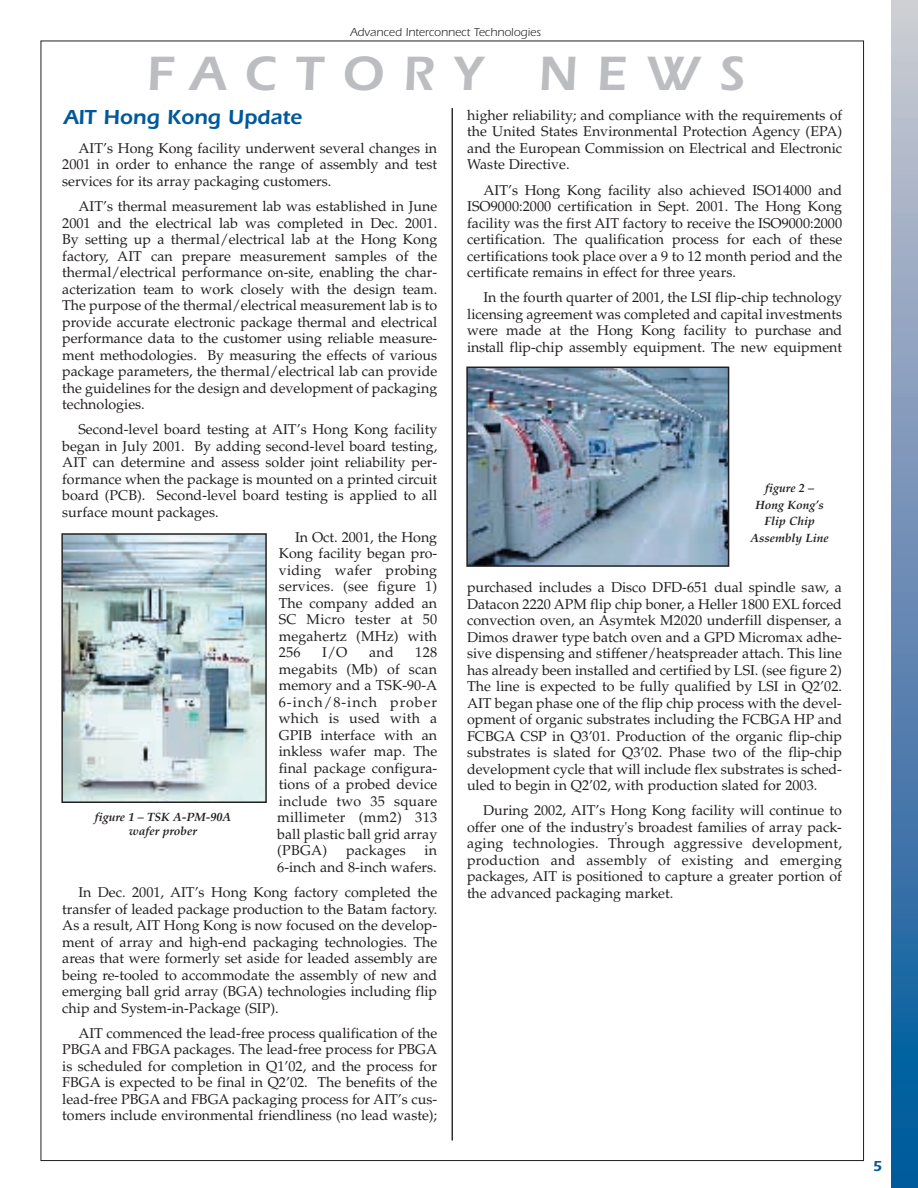
<style>
.page{position:relative;width:918px;height:1188px;background:#fff}
.page>*{position:absolute;margin:0;border:0;box-sizing:border-box;transform-origin:0 0}
.t1{font:600 49.95px "Itc Eras";letter-spacing:.38em;color:#bcbdc0}
.t2{font:600 21px "Itc Eras";color:#00599b}
.t3{font:600 15px "Itc Eras";color:#00599b}
.t4{font:14.25px/16.5px "Palatino";color:#231f20;text-align:justify}
.t5{font:14.25px "Palatino";letter-spacing:.02em;color:#231f20}
.t6{font:italic 700 12px/16.5px "Palatino";color:#231f20;text-align:center}
.t7{font:12px "Itc Eras";color:#231f20}
</style>
<div class="page">
<svg style="left:891px;top:1162px;width:27px;height:26px"></svg>
<hr style="left:891px;top:1157px;width:27px;height:2px;background:#005c9d">
<svg style="left:891px;top:1143px;width:27px;height:11px"></svg>
<hr style="left:891px;top:1138px;width:27px;height:2px;background:#005d9d">
<div style="left:891px;top:1053px;width:27px;height:82px;background:#02609f"></div>
<hr style="left:891px;top:1048px;width:27px;height:2px;background:#0263a1">
<svg style="left:891px;top:1034px;width:27px;height:11px"></svg>
<hr style="left:891px;top:1029px;width:27px;height:2px;background:#0a65a1">
<svg style="left:891px;top:944px;width:27px;height:82px;background:#1968a3"></svg>
<hr style="left:891px;top:939px;width:27px;height:2px;background:#256ca6">
<svg style="left:891px;top:925px;width:27px;height:11px"></svg>
<hr style="left:891px;top:920px;width:27px;height:2px;background:#2f6ca6">
<svg style="left:891px;top:906px;width:27px;height:11px"></svg>
<hr style="left:891px;top:901px;width:27px;height:2px;background:#346ea7">
<div style="left:891px;top:835px;width:27px;height:63px;background:#3c71a9"></div>
<hr style="left:891px;top:830px;width:27px;height:2px;background:#4274aa">
<svg style="left:891px;top:816px;width:27px;height:11px"></svg>
<hr style="left:891px;top:811px;width:27px;height:2px;background:#4476ab">
<svg style="left:891px;top:797px;width:27px;height:11px"></svg>
<hr style="left:891px;top:792px;width:27px;height:2px;background:#4977ab">
<div style="left:891px;top:726px;width:27px;height:63px;background:#507bad"></div>
<hr style="left:891px;top:721px;width:27px;height:2px;background:#557eae">
<svg style="left:891px;top:707px;width:27px;height:11px"></svg>
<hr style="left:891px;top:702px;width:27px;height:2px;background:#587faf">
<svg style="left:891px;top:688px;width:27px;height:11px"></svg>
<hr style="left:891px;top:683px;width:27px;height:2px;background:#5a81b0">
<div style="left:891px;top:617px;width:27px;height:63px;background:#6385b2"></div>
<hr style="left:891px;top:612px;width:27px;height:2px;background:#6788b4">
<svg style="left:891px;top:598px;width:27px;height:11px"></svg>
<hr style="left:891px;top:593px;width:27px;height:2px;background:#6a8ab5">
<svg style="left:891px;top:579px;width:27px;height:11px"></svg>
<hr style="left:891px;top:574px;width:27px;height:2px;background:#6e8cb6">
<div style="left:891px;top:508px;width:27px;height:63px;background:#738fb7"></div>
<hr style="left:891px;top:503px;width:27px;height:2px;background:#7893b9">
<svg style="left:891px;top:489px;width:27px;height:11px"></svg>
<hr style="left:891px;top:484px;width:27px;height:2px;background:#7b94ba">
<svg style="left:891px;top:470px;width:27px;height:11px"></svg>
<hr style="left:891px;top:465px;width:27px;height:2px;background:#7e97bb">
<div style="left:891px;top:380px;width:27px;height:82px;background:#859bbd"></div>
<hr style="left:891px;top:375px;width:27px;height:2px;background:#8da0bf">
<svg style="left:891px;top:361px;width:27px;height:11px"></svg>
<hr style="left:891px;top:356px;width:27px;height:2px;background:#90a3c0">
<div style="left:891px;top:271px;width:27px;height:82px;background:#97a7c2"></div>
<hr style="left:891px;top:266px;width:27px;height:2px;background:#9facc4">
<svg style="left:891px;top:252px;width:27px;height:11px"></svg>
<hr style="left:891px;top:247px;width:27px;height:2px;background:#a2aec5">
<div style="left:891px;top:162px;width:27px;height:82px;background:#abb4c8"></div>
<hr style="left:891px;top:157px;width:27px;height:2px;background:#b2baca">
<svg style="left:891px;top:143px;width:27px;height:11px"></svg>
<hr style="left:891px;top:138px;width:27px;height:2px;background:#b5bccb">
<div style="left:891px;top:53px;width:27px;height:82px;background:#bdc3ce"></div>
<hr style="left:891px;top:48px;width:27px;height:2px;background:#c6cad1">
<svg style="left:891px;top:34px;width:27px;height:11px"></svg>
<hr style="left:891px;top:29px;width:27px;height:2px;background:#c9ccd2">
<svg style="left:891px;top:15px;width:27px;height:11px"></svg>
<hr style="left:891px;top:10px;width:27px;height:2px;background:#cdcfd3">
<svg style="left:891px;top:0;width:27px;height:7px"></svg>
<hr style="left:452px;top:108px;width:1px;height:1032px;background:#231f20">
<img style="left:64px;top:536px;width:200px;height:264px">
<div style="left:61px;top:533px;width:206px;height:270px;border:2px solid #231f20"></div>
<img style="left:469px;top:370px;width:257px;height:194px">
<div style="left:466px;top:367px;width:263px;height:200px;border:2px solid #231f20"></div>
<p class="t7" style="left:351px;top:28px;width:192px">Advanced Interconnect Technologies</p>
<h1 class="t1" style="left:146px;top:57px;width:600px">FACTORY NEWS</h1>
<h2 class="t2" style="left:64px;top:109px;width:240px">AIT Hong Kong Update</h2>
<p class="t4" style="left:467px;top:108px;width:377px">higher reliability; and compliance with the requirements of the United States Environmental Protection Agency (EPA) and the European Commission on Electrical and Electronic Waste Directive.</p>
<p class="t4" style="left:467px;top:183px;width:376px;text-indent:16px">AIT’s Hong Kong facility also achieved ISO14000 and ISO9000:2000 certification in Sept. 2001. The Hong Kong facility was the first AIT factory to receive the ISO9000:2000 certification. The qualification process for each of these certifications took place over a 9 to 12 month period and the certificate remains in effect for three years.</p>
<p class="t4" style="left:467px;top:291px;width:377px;text-indent:16px">In the fourth quarter of 2001, the LSI flip-chip technology licensing agreement was completed and capital investments were made at the Hong Kong facility to purchase and install flip-chip assembly equipment. The new equipment</p>
<p class="t4" style="left:62px;top:141px;width:377px;text-indent:16px">AIT’s Hong Kong facility underwent several changes in 2001 in order to enhance the range of assembly and test services for its array packaging customers.</p>
<p class="t4" style="left:62px;top:200px;width:377px;text-indent:16px">AIT’s thermal measurement lab was established in June 2001 and the electrical lab was completed in Dec. 2001.<br>By setting up a thermal/electrical lab at the Hong Kong factory, AIT can prepare measurement samples of the thermal/electrical performance on-site, enabling the char&shy;acterization team to work closely with the design team.<br>The purpose of the thermal/electrical measurement lab is to provide accurate electronic package thermal and electrical performance data to the customer using reliable measure&shy;ment methodologies. By measuring the effects of various package parameters, the thermal/electrical lab can provide the guidelines for the design and development of packaging technologies.</p>
<p class="t4" style="left:62px;top:423px;width:377px;text-indent:16px">Second-level board testing at AIT’s Hong Kong facility began in July 2001. By adding second-level board testing, AIT can determine and assess solder joint reliability per&shy;formance when the package is mounted on a printed circuit board (PCB). Second-level board testing is applied to all surface mount packages.</p>
<p class="t4" style="left:279px;top:530px;width:160px;text-indent:16px">In Oct. 2001, the Hong Kong facility began pro&shy;viding wafer probing services. (see figure 1)<br>The company added an SC Micro tester at 50 megahertz (MHz) with 256</p>
<p class="t6" style="left:751px;top:481px;width:80px">figure 2 –<br>Hong Kong’s<br>Flip Chip<br>Assembly Line</p>
<p class="t4" style="left:467px;top:581px;width:377px">purchased includes a Disco DFD-651 dual spindle saw, a Datacon 2220 APM flip chip boner, a Heller 1800 EXL forced convection oven, an Asymtek M2020 underfill dispenser, a Dimos drawer type batch oven and a GPD Micromax adhe&shy;sive dispensing and stiffener/heatspreader attach. This line has already been installed and certified by LSI. (see figure 2)<br>The line is expected to be fully qualified by LSI in Q2’02.<br>AIT began phase one of the flip chip process with the devel&shy;opment of organic substrates including the FCBGA HP and FCBGA CSP in Q3’01. Production of the organic flip-chip substrates is slated for Q3’02. Phase two of the flip-chip development cycle that will include flex substrates is sched&shy;uled to begin in Q2’02, with production slated for 2003.</p>
<p class="t4" style="left:467px;top:804px;width:377px;text-indent:16px">During 2002, AIT’s Hong Kong facility will continue to offer one of the industry's broadest families of array pack&shy;aging technologies. Through aggressive development, production and assembly of existing and emerging packages, AIT is positioned to capture a greater portion of the advanced packaging market.</p>
<p class="t4" style="left:322px;top:646px;width:27px">I/O</p>
<p class="t4" style="left:369px;top:646px;width:26px">and</p>
<p class="t4" style="left:277px;top:646px;width:162px;text-indent:138px">128 megabits (Mb) of scan memory and a TSK-90-A 6-inch/8-inch prober which is used with a GPIB interface with an inkless wafer map. The final package configura&shy;tions of a probed device include two 35 square millimeter (mm2) 313 ball plastic ball grid array (PBGA)</p>
<p class="t6" style="left:95px;top:811px;width:138px;line-height:14.4px">figure 1 – TSK A-PM-90A wafer prober</p>
<p class="t5" style="left:346px;top:845px;width:61px">packages</p>
<p class="t4" style="left:277px;top:844px;width:162px;text-align:right">in<br>6-inch and 8-inch wafers.</p>
<p class="t4" style="left:62px;top:886px;width:377px;text-indent:16px">In Dec. 2001, AIT’s Hong Kong factory completed the transfer of leaded package production to the Batam factory.<br>As a result, AIT Hong Kong is now focused on the develop&shy;ment of array and high-end packaging technologies. The areas that were formerly set aside for leaded assembly are being re-tooled to accommodate the assembly of new and emerging ball grid array (BGA) technologies including flip chip and System-in-Package (SIP).</p>
<p class="t4" style="left:62px;top:1026px;width:377px;text-indent:16px">AIT commenced the lead-free process qualification of the PBGA and FBGA packages. The lead-free process for PBGA is scheduled for completion in Q1’02, and the process for FBGA is expected to be final in Q2’02. The benefits of the lead-free PBGA and FBGA packaging process for AIT’s cus&shy;tomers include environmental friendliness (no lead waste);</p>
<p class="t3" style="left:873px;top:1161px;width:11px">5</p>
</div>
